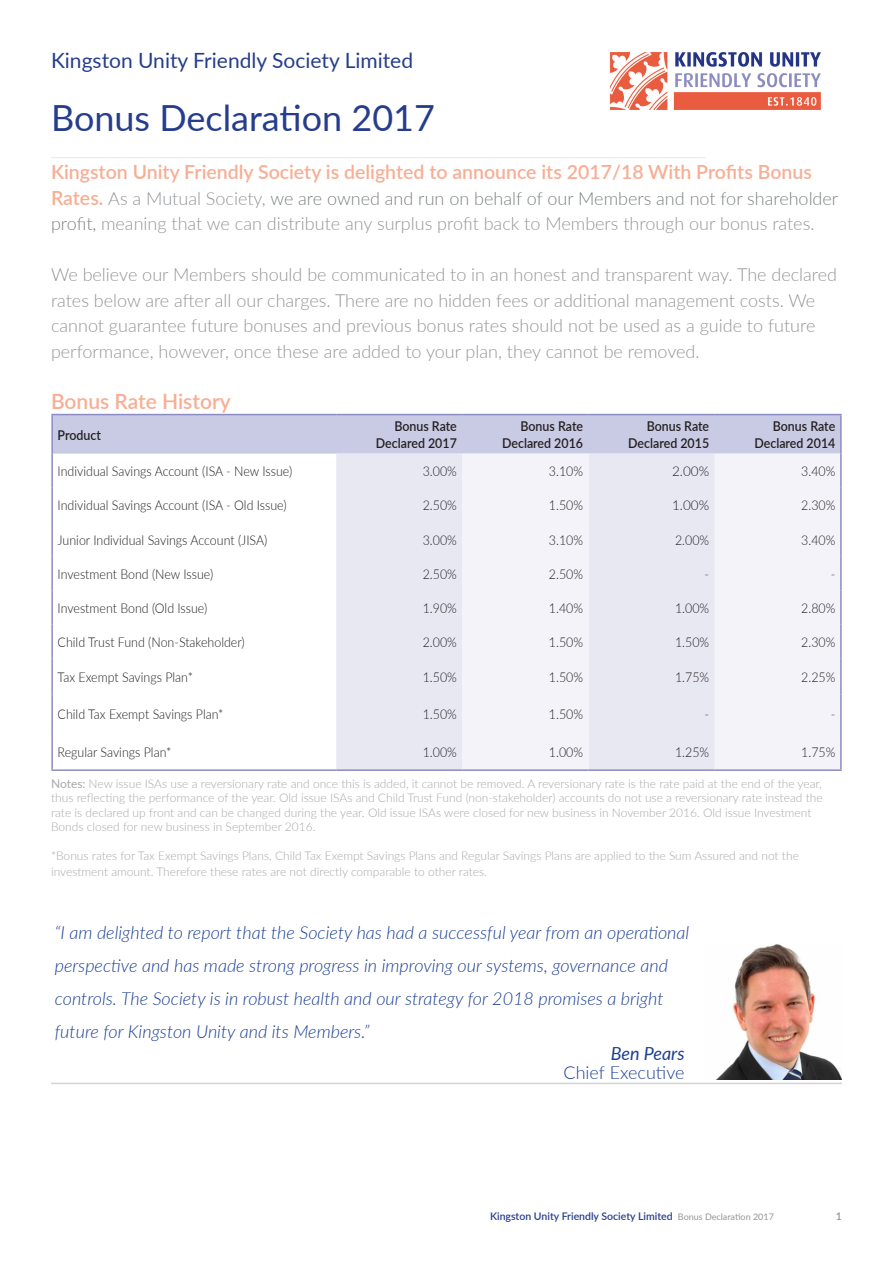
<style>
.page{position:relative;width:893px;height:1263px;background:#fff}
.page>*{position:absolute;margin:0;border:0;box-sizing:border-box;transform-origin:0 0}
.t1{font:36px "Lato";color:#253d8c}
.t2{font:21px "Lato";color:#253d8c}
.t3{font:600 21px "Lato";color:#f8ae94}
.t4{font:600 19.5px "Lato";color:#f8ae94}
.t5{font:300 18px/25.5px "Lato";color:#939598}
.t6{font:italic 300 18px/33px "Lato";color:#1b3f94}
.t7{font:300 18px "Lato";color:#1b3f94}
.t8{font:italic 18px "Lato";color:#1b3f94}
.t9{font:300 13.5px "Lato";color:#231f20;scale:.92 1}
.t10{font:600 13.5px "Lato";color:#231f20;scale:.92 1}
.t11{font:300 13.5px "Lato";color:#231f20}
.t12{font:300 12px/14.4px "Lato";color:#a7a8a9}
.t13{font:600 10.5px "Lato";color:#253d8c}
.t14{font:600 10.5px "Lato";color:#939598}
.s1{font-weight:600;font-size:19.5px;color:#f8ae94}
.s2{color:#7d8183}
.s3{font-weight:400}
.s4{font-weight:400;font-size:9px;color:#939598}
</style>
<div class="page">
<hr style="left:51px;top:1083px;width:791px;height:1px;background:#231f20">
<hr style="left:51px;top:157px;width:655px;height:1px;background:#e6e7e9">
<div style="left:53px;top:415px;width:787px;height:39px;background:#c9cbe4"></div>
<div style="left:336px;top:454px;width:126px;height:315px;background:#e8e8f3"></div>
<svg style="left:462px;top:454px;width:378px;height:315px;fill:#f4f3f9"></svg>
<hr style="left:51px;top:414px;width:285px;height:1px;background:#8c8bc2">
<hr style="left:51px;top:415px;width:2px;height:39px;background:#8c8bc2">
<hr style="left:336px;top:414px;width:126px;height:1px;background:#8c8bc2">
<hr style="left:462px;top:414px;width:127px;height:1px;background:#8c8bc2">
<hr style="left:589px;top:414px;width:126px;height:1px;background:#8c8bc2">
<hr style="left:715px;top:414px;width:127px;height:1px;background:#8c8bc2">
<hr style="left:840px;top:415px;width:2px;height:39px;background:#8c8bc2">
<hr style="left:51px;top:454px;width:2px;height:34px;background:#8c8bc2">
<hr style="left:840px;top:454px;width:2px;height:34px;background:#8c8bc2">
<hr style="left:51px;top:488px;width:2px;height:34px;background:#8c8bc2">
<hr style="left:840px;top:488px;width:2px;height:34px;background:#8c8bc2">
<hr style="left:51px;top:522px;width:2px;height:34px;background:#8c8bc2">
<hr style="left:840px;top:522px;width:2px;height:34px;background:#8c8bc2">
<hr style="left:51px;top:556px;width:2px;height:34px;background:#8c8bc2">
<hr style="left:840px;top:556px;width:2px;height:34px;background:#8c8bc2">
<hr style="left:51px;top:590px;width:2px;height:35px;background:#8c8bc2">
<hr style="left:840px;top:590px;width:2px;height:35px;background:#8c8bc2">
<hr style="left:51px;top:625px;width:2px;height:34px;background:#8c8bc2">
<hr style="left:840px;top:625px;width:2px;height:34px;background:#8c8bc2">
<hr style="left:51px;top:659px;width:2px;height:35px;background:#8c8bc2">
<hr style="left:840px;top:659px;width:2px;height:35px;background:#8c8bc2">
<hr style="left:51px;top:694px;width:2px;height:39px;background:#8c8bc2">
<hr style="left:840px;top:694px;width:2px;height:39px;background:#8c8bc2">
<hr style="left:51px;top:733px;width:2px;height:36px;background:#8c8bc2">
<hr style="left:840px;top:733px;width:2px;height:36px;background:#8c8bc2">
<hr style="left:51px;top:769px;width:285px;height:2px;background:#8c8bc2">
<hr style="left:336px;top:769px;width:126px;height:2px;background:#8c8bc2">
<hr style="left:462px;top:769px;width:127px;height:2px;background:#8c8bc2">
<hr style="left:589px;top:769px;width:126px;height:2px;background:#8c8bc2">
<hr style="left:715px;top:769px;width:127px;height:2px;background:#8c8bc2">
<img style="left:716px;top:944px;width:126px;height:136px">
<img style="left:609px;top:52px;width:212px;height:58px">
<p class="t2" style="left:51px;top:45px;width:364px">Kingston Unity Friendly Society Limited</p>
<p class="t1" style="left:51px;top:92px;width:385px">Bonus Declaration 2017</p>
<p class="t4" style="left:51px;top:158px;width:762px">Kingston Unity Friendly Society is delighted to announce its 2017/18 With Profits Bonus</p>
<p class="t5" style="left:51px;top:185px;width:789px"><span class="s1">Rates.</span> As a Mutual Society, <span class="s2">we are owned and run on behalf of our Members and not for shareholder profit,</span> meaning that we can distribute any surplus profit back to Members through our bonus rates.</p>
<p class="t5" style="left:51px;top:262px;width:788px">We believe our Members should be communicated to in an honest and transparent way. The declared rates below are after all our charges. There are no hidden fees or additional management costs. We cannot guarantee future bonuses and previous bonus rates should not be used as a guide to future performance, however, once these are added to your plan, they cannot be removed.</p>
<p class="t3" style="left:51px;top:386px;width:181px">Bonus Rate History</p>
<p class="t10" style="left:58px;top:425px;width:49px">Product</p>
<p class="t10" style="left:394px;top:417px;width:69px">Bonus Rate</p>
<p class="t10" style="left:376px;top:433px;width:89px">Declared 2017</p>
<p class="t10" style="left:521px;top:417px;width:69px">Bonus Rate</p>
<p class="t10" style="left:502px;top:433px;width:89px">Declared 2016</p>
<p class="t10" style="left:647px;top:417px;width:69px">Bonus Rate</p>
<p class="t10" style="left:628px;top:433px;width:89px">Declared 2015</p>
<p class="t10" style="left:773px;top:417px;width:69px">Bonus Rate</p>
<p class="t10" style="left:754px;top:433px;width:89px">Declared 2014</p>
<p class="t9" style="left:58px;top:462px;width:256px">Individual Savings Account (ISA - New Issue)</p>
<p class="t9" style="left:423px;top:462px;width:39px">3.00%</p>
<p class="t9" style="left:549px;top:462px;width:39px">3.10%</p>
<p class="t11" style="left:672px;top:462px;width:39px">2.00%</p>
<p class="t9" style="left:801px;top:462px;width:39px">3.40%</p>
<p class="t9" style="left:58px;top:496px;width:250px">Individual Savings Account (ISA - Old Issue)</p>
<p class="t9" style="left:423px;top:496px;width:39px">2.50%</p>
<p class="t9" style="left:549px;top:496px;width:39px">1.50%</p>
<p class="t11" style="left:672px;top:496px;width:39px">1.00%</p>
<p class="t9" style="left:801px;top:496px;width:39px">2.30%</p>
<p class="t9" style="left:58px;top:530px;width:230px">Junior Individual Savings Account (JISA)</p>
<p class="t9" style="left:423px;top:530px;width:39px">3.00%</p>
<p class="t9" style="left:549px;top:530px;width:39px">3.10%</p>
<p class="t9" style="left:675px;top:530px;width:39px">2.00%</p>
<p class="t9" style="left:801px;top:530px;width:39px">3.40%</p>
<p class="t9" style="left:58px;top:564px;width:171px">Investment Bond (New Issue)</p>
<p class="t9" style="left:423px;top:564px;width:39px">2.50%</p>
<p class="t9" style="left:549px;top:564px;width:39px">2.50%</p>
<p class="t9" style="left:705px;top:564px;width:6px">-</p>
<p class="t9" style="left:831px;top:564px;width:6px">-</p>
<p class="t9" style="left:58px;top:599px;width:164px">Investment Bond (Old Issue)</p>
<p class="t9" style="left:423px;top:599px;width:39px">1.90%</p>
<p class="t9" style="left:549px;top:599px;width:39px">1.40%</p>
<p class="t9" style="left:675px;top:599px;width:39px">1.00%</p>
<p class="t9" style="left:801px;top:599px;width:39px">2.80%</p>
<p class="t9" style="left:58px;top:633px;width:205px">Child Trust Fund (Non-Stakeholder)</p>
<p class="t9" style="left:423px;top:633px;width:39px">2.00%</p>
<p class="t9" style="left:549px;top:633px;width:39px">1.50%</p>
<p class="t9" style="left:675px;top:633px;width:39px">1.50%</p>
<p class="t9" style="left:801px;top:633px;width:39px">2.30%</p>
<p class="t9" style="left:58px;top:668px;width:149px">Tax Exempt Savings Plan*</p>
<p class="t9" style="left:423px;top:668px;width:39px">1.50%</p>
<p class="t9" style="left:549px;top:668px;width:39px">1.50%</p>
<p class="t9" style="left:675px;top:668px;width:39px">1.75%</p>
<p class="t9" style="left:801px;top:668px;width:39px">2.25%</p>
<p class="t9" style="left:58px;top:705px;width:182px">Child Tax Exempt Savings Plan*</p>
<p class="t9" style="left:423px;top:705px;width:39px">1.50%</p>
<p class="t9" style="left:549px;top:705px;width:39px">1.50%</p>
<p class="t9" style="left:705px;top:705px;width:6px">-</p>
<p class="t9" style="left:831px;top:705px;width:6px">-</p>
<p class="t9" style="left:58px;top:743px;width:125px">Regular Savings Plan*</p>
<p class="t9" style="left:423px;top:743px;width:39px">1.00%</p>
<p class="t9" style="left:549px;top:743px;width:39px">1.00%</p>
<p class="t9" style="left:675px;top:743px;width:39px">1.25%</p>
<p class="t9" style="left:801px;top:743px;width:39px">1.75%</p>
<p class="t12" style="left:51px;top:776px;width:773px"><span class="s3">Notes:</span> New issue ISAs use a reversionary rate and once this is added, it cannot be removed. A reversionary rate is the rate paid at the end of the year, thus reflecting the performance of the year. Old issue ISAs and Child Trust Fund (non-stakeholder) accounts do not use a reversionary rate instead the rate is declared up front and can be changed during the year. Old issue ISAs were closed for new business in November 2016. Old issue Investment Bonds closed for new business in September 2016.</p>
<p class="t12" style="left:51px;top:847px;width:749px;line-height:16.2px">*Bonus rates for Tax Exempt Savings Plans, Child Tax Exempt Savings Plans and Regular Savings Plans are applied to the Sum Assured and not the investment amount. Therefore these rates are not directly comparable to other rates.</p>
<p class="t6" style="left:55px;top:915px;width:636px">“I am delighted to report that the Society has had a successful year from an operational perspective and has made strong progress in improving our systems, governance and controls. The Society is in robust health and our strategy for 2018 promises a bright future for Kingston Unity and its Members.”</p>
<p class="t8" style="left:611px;top:1040px;width:75px">Ben Pears</p>
<p class="t7" style="left:564px;top:1060px;width:123px">Chief Executive</p>
<p class="t13" style="left:490px;top:1209px;width:285px">Kingston Unity Friendly Society Limited <span class="s4">Bonus Declaration 2017</span></p>
<p class="t14" style="left:836px;top:1209px;width:8px">1</p>
</div>
